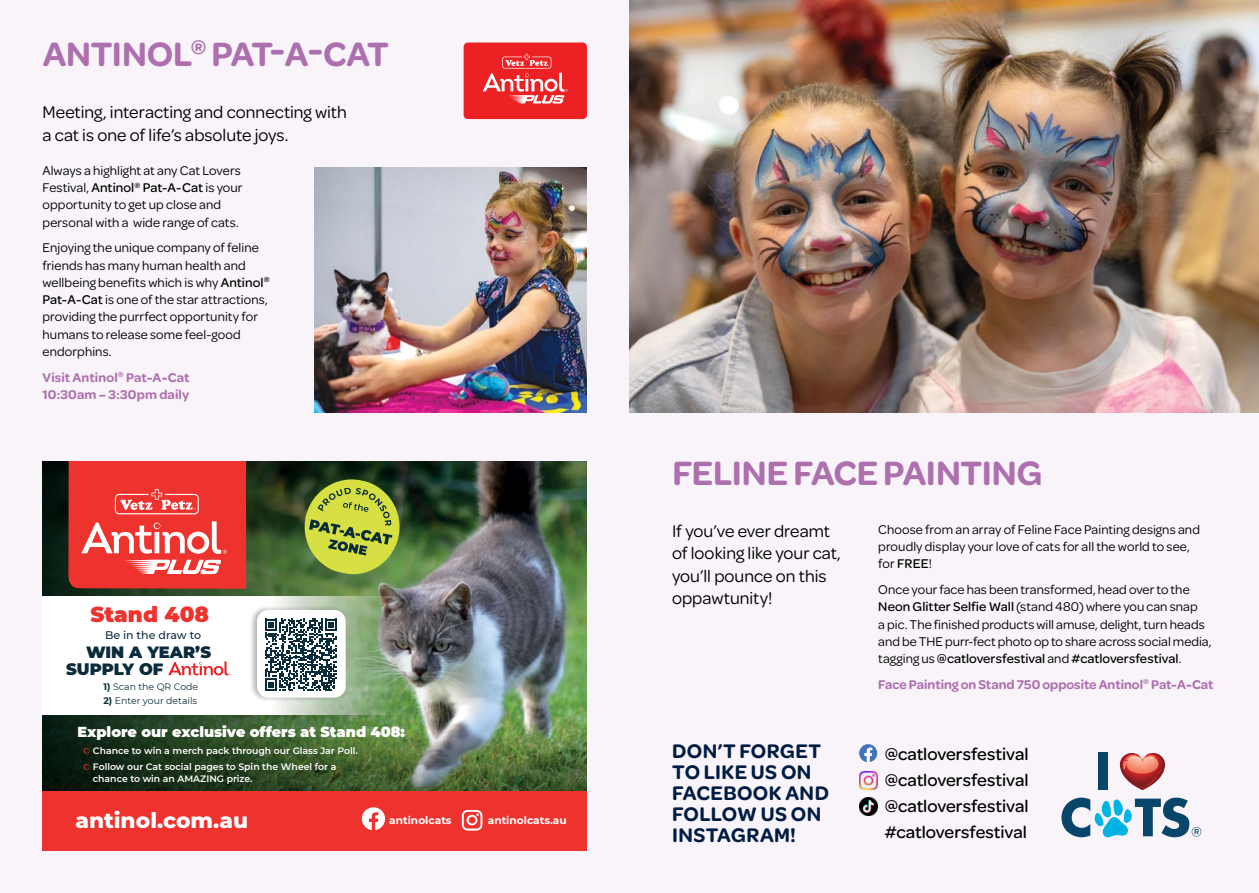
<style>
.page{position:relative;width:1259px;height:893px;background:#fff}
.page>*{position:absolute;margin:0;border:0;box-sizing:border-box;transform-origin:0 0}
.t1{font:600 36px "Omnes";letter-spacing:-.01em;color:#ad6fae}
.t2{font:800 21.75px "Montserrat";color:#fff}
.t3{font:900 21.3px "Montserrat";color:#ee322e}
.t4{font:600 21px/21px "Omnes";letter-spacing:.02em;color:#001c43}
.t5{font:18px/22.5px "Omnes";color:#000}
.t6{font:500 18px/26.1px "Omnes";color:#000;text-align:justify}
.t7{font:900 16.35px/17.1px "Montserrat";color:#0b2c3a}
.t8{font:900 14.4px "Montserrat";color:#fff}
.t9{font:13.5px/17.2px "Omnes";letter-spacing:.005em;color:#000}
.t10{font:600 13.5px/17.2px "Omnes";color:#ad6fae}
.t11{font:500 11.1px "Montserrat";color:#0b2c3a}
.t12{font:700 10.65px "Montserrat";color:#fff}
.t13{font:600 9.3px/16.5px "Montserrat";color:#fff}
.t14{font:9.3px "Montserrat";color:#0b2c3a}
.s1{font-weight:500}
.s2{font-weight:700}
</style>
<div class="page">
<div style="left:629px;top:0;width:630px;height:893px;background:#f8f4f9"></div>
<div style="left:0;top:0;width:629px;height:893px;background:#f8f4f9"></div>
<img style="left:629px;top:0;width:630px;height:412px">
<img style="left:432px;top:461px;width:155px;height:275px">
<svg style="left:43px;top:461px;width:389px;height:275px;background:#314d2b"></svg>
<svg style="left:43px;top:736px;width:544px;height:55px;background:#39522f"></svg>
<svg style="left:68px;top:461px;width:178px;height:128px;background:#ee4b47"></svg>
<div style="left:43px;top:791px;width:544px;height:59px;background:#ee322e"></div>
<svg style="left:84px;top:748px;width:5px;height:6px"></svg>
<svg style="left:84px;top:764px;width:5px;height:6px"></svg>
<svg style="left:462px;top:810px;width:20px;height:21px"></svg>
<svg style="left:362px;top:807px;width:23px;height:23px"></svg>
<svg style="left:43px;top:596px;width:394px;height:119px;fill:#fff"></svg>
<svg style="left:168px;top:661px;width:63px;height:14px"></svg>
<div style="left:250px;top:605px;width:98px;height:98px;background:#000;opacity:.29"></div>
<div style="left:257px;top:610px;width:89px;height:88px;background:#fff;border-radius:11px"></div>
<svg style="left:265px;top:619px;width:72px;height:72px"></svg>
<svg style="left:303px;top:478px;width:98px;height:98px;background:#97a93d"></svg>
<img style="left:315px;top:168px;width:272px;height:244px">
<svg style="left:463px;top:43px;width:124px;height:76px;background:#ee3a3d"></svg>
<div style="left:1097px;top:753px;width:10px;height:37px;background:#07456b"></div>
<svg style="left:1119px;top:753px;width:46px;height:37px"></svg>
<svg style="left:1061px;top:798px;width:140px;height:40px"></svg>
<svg style="left:859px;top:744px;width:18px;height:18px"></svg>
<img style="left:859px;top:772px;width:18px;height:18px">
<img style="left:859px;top:797px;width:18px;height:18px">
<h1 class="t1" style="left:43px;top:29px;width:347px">ANTINOL<sup>®</sup> PAT-A-CAT</h1>
<h3 class="t5" style="left:43px;top:100px;width:306px">Meeting, interacting and connecting with a cat is one of life’s absolute joys.</h3>
<p class="t9" style="left:43px;top:161px;width:201px">Always a highlight at any Cat Lovers Festival, <span class="s1">Antinol</span><sup>®</sup> <span class="s1">Pat-A-Cat</span> is your opportunity to get up close and personal with a wide range of cats.</p>
<p class="t9" style="left:43px;top:238px;width:229px">Enjoying the unique company of feline friends has many human health and wellbeing benefits which is why <span class="s1">Antinol</span><sup>® </sup><span class="s1">Pat-A-Cat</span> is one of the star attractions, providing the purrfect opportunity for humans to release some feel-good endorphins.</p>
<p class="t10" style="left:43px;top:368px;width:149px">Visit Antinol<sup>®</sup> Pat-A-Cat<br>10:30am – 3:30pm daily</p>
<h3 class="t3" style="left:90px;top:598px;width:120px">Stand 408</h3>
<p class="t7" style="left:66px;top:643px;width:146px;text-indent:20px">WIN A YEAR’S<br>SUPPLY OF</p>
<p class="t11" style="left:105px;top:628px;width:98px">Be in the draw to</p>
<p class="t14" style="left:103px;top:680px;width:96px"><span class="s2">1)</span> Scan the QR Code</p>
<p class="t14" style="left:103px;top:694px;width:95px"><span class="s2">2)</span> Enter your details</p>
<p class="t8" style="left:77px;top:721px;width:329px">Explore our exclusive offers at Stand 408:</p>
<p class="t13" style="left:93px;top:742px;width:266px">Chance to win a merch pack through our Glass Jar Poll.<br>Follow our Cat social pages to Spin the Wheel for a</p>
<p class="t13" style="left:93px;top:770px;width:161px">chance to win an AMAZING prize.</p>
<h2 class="t2" style="left:75px;top:804px;width:174px">antinol.com.au</h2>
<p class="t12" style="left:389px;top:812px;width:64px">antinolcats</p>
<p class="t12" style="left:488px;top:812px;width:80px">antinolcats.au</p>
<h1 class="t1" style="left:672px;top:448px;width:371px">FELINE FACE PAINTING</h1>
<h3 class="t5" style="left:672px;top:519px;width:170px">If you’ve ever dreamt of looking like your cat, you’ll pounce on this oppawtunity!</h3>
<p class="t9" style="left:878px;top:520px;width:323px">Choose from an array of Feline Face Painting designs and proudly display your love of cats for all the world to see, for <span class="s1">FREE</span>!</p>
<p class="t9" style="left:878px;top:580px;width:334px">Once your face has been transformed, head over to the <span class="s1">Neon Glitter Selfie Wall</span> (stand 480) where you can snap<br>a pic. The finished products will amuse, delight, turn heads and be THE purr-fect photo op to share across social media, tagging us <span class="s1">@catloversfestival</span> and <span class="s1">#catloversfestival</span>.</p>
<p class="t10" style="left:878px;top:675px;width:337px">Face Painting on Stand 750 opposite Antinol<sup>®</sup> Pat-A-Cat</p>
<h3 class="t4" style="left:672px;top:739px;width:158px">DON’T FORGET<br>TO LIKE US ON<br>FACEBOOK AND<br>FOLLOW US ON<br>INSTAGRAM!</h3>
<h3 class="t6" style="left:884px;top:740px;width:145px">@catloversfestival @catloversfestival @catloversfestival #catloversfestival</h3>
</div>
